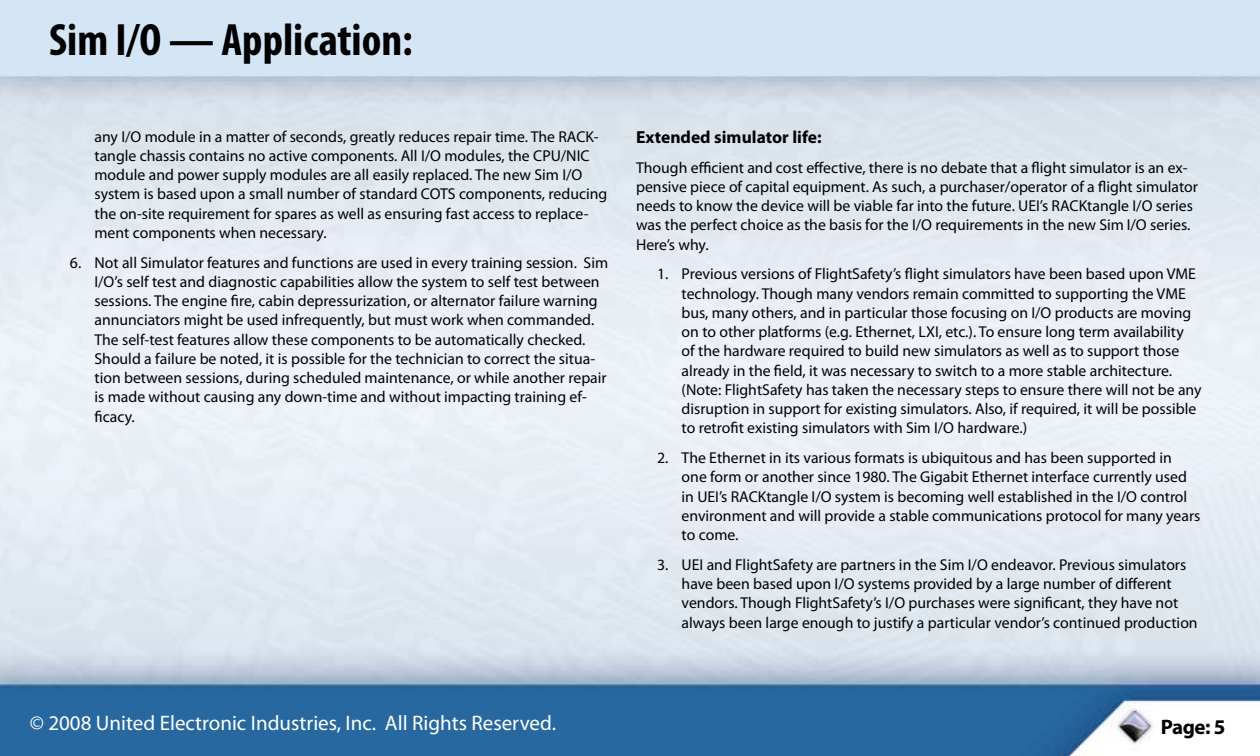
<style>
.page{position:relative;width:1260px;height:756px;background:#fff}
.page>*{position:absolute;margin:0;border:0;box-sizing:border-box;transform-origin:0 0}
.t1{font:700 condensed 45.5px "Myriad Pro";color:#000}
.t2{font:21px "Myriad Pro";color:#fff}
.t3{font:700 21px "Myriad Pro";color:#000}
.t4{font:700 17.5px "Myriad Pro";color:#000}
.t5{font:15.75px/19.2px "Myriad Pro";color:#000}
</style>
<div class="page">
<img style="left:0;top:0;width:1260px;height:756px">
<svg style="left:1215px;top:720px;width:9px;height:14px"></svg>
<h1 class="t1" style="left:49px;top:12px;width:365px">Sim I/O — Application:</h1>
<p class="t5" style="left:94px;top:126px;width:514px">any I/O module in a matter of seconds, greatly reduces repair time. The RACK&shy;tangle chassis contains no active components. All I/O modules, the CPU/NIC module and power supply modules are all easily replaced. The new Sim I/O system is based upon a small number of standard COTS components, reducing the on-site requirement for spares as well as ensuring fast access to replace&shy;ment components when necessary.</p>
<p class="t5" style="left:94px;top:252px;width:515px;text-indent:-25px">6. Not all Simulator features and functions are used in every training session. Sim I/O’s self test and diagnostic capabilities allow the system to self test between sessions. The engine fire, cabin depressurization, or alternator failure warning annunciators might be used infrequently, but must work when commanded.<br>The self-test features allow these components to be automatically checked.<br>Should a failure be noted, it is possible for the technician to correct the situa&shy;tion between sessions, during scheduled maintenance, or while another repair is made without causing any down-time and without impacting training ef&shy;ficacy.</p>
<p class="t4" style="left:636px;top:126px;width:187px">Extended simulator life:</p>
<p class="t5" style="left:636px;top:157px;width:563px">Though efficient and cost effective, there is no debate that a flight simulator is an ex&shy;pensive piece of capital equipment. As such, a purchaser/operator of a flight simulator needs to know the device will be viable far into the future. UEI’s RACKtangle I/O series was the perfect choice as the basis for the I/O requirements in the new Sim I/O series.<br>Here’s why.</p>
<p class="t5" style="left:682px;top:264px;width:521px;text-indent:-25px">1. Previous versions of FlightSafety’s flight simulators have been based upon VME technology. Though many vendors remain committed to supporting the VME bus, many others, and in particular those focusing on I/O products are moving on to other platforms (e.g. Ethernet, LXI, etc.). To ensure long term availability<br>of the hardware required to build new simulators as well as to support those already in the field, it was necessary to switch to a more stable architecture. (Note: FlightSafety has taken the necessary steps to ensure there will not be any disruption in support for existing simulators. Also, if required, it will be possible to retrofit existing simulators with Sim I/O hardware.)</p>
<p class="t5" style="left:682px;top:448px;width:520px;text-indent:-25px">2. The Ethernet in its various formats is ubiquitous and has been supported in one form or another since 1980. The Gigabit Ethernet interface currently used in UEI’s RACKtangle I/O system is becoming well established in the I/O control environment and will provide a stable communications protocol for many years to come.</p>
<p class="t5" style="left:682px;top:555px;width:518px;text-indent:-25px">3. UEI and FlightSafety are partners in the Sim I/O endeavor. Previous simulators have been based upon I/O systems provided by a large number of different vendors. Though FlightSafety’s I/O purchases were significant, they have not always been large enough to justify a particular vendor’s continued production</p>
<h2 class="t2" style="left:30px;top:710px;width:528px">© 2008 United Electronic Industries, Inc. All Rights Reserved.</h2>
<h2 class="t3" style="left:1161px;top:713px;width:51px">Page:</h2>
</div>
